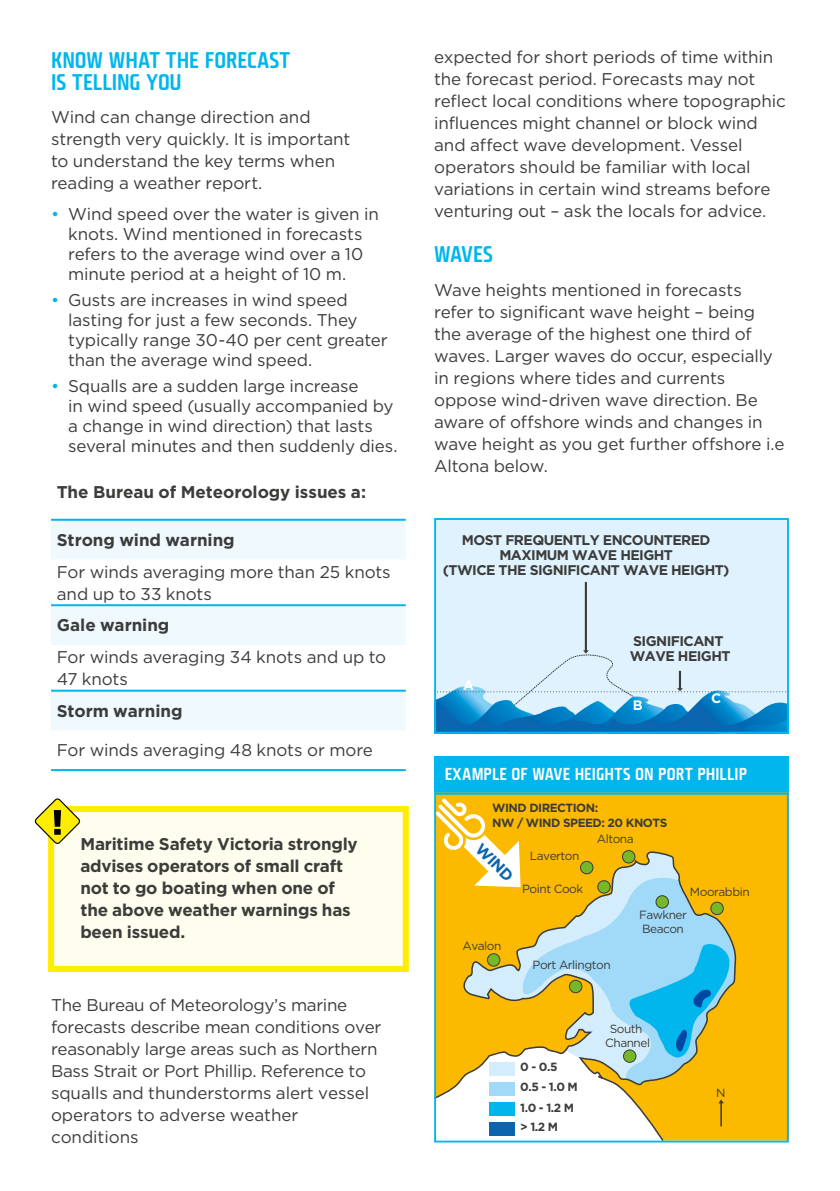
<style>
.page{position:relative;width:840px;height:1191px;background:#fff}
.page>*{position:absolute;margin:0;border:0;box-sizing:border-box;transform-origin:0 0}
.t1{font:22px/22px "Fishmonger CS";color:#00b6ed}
.t2{font:17px/22px "Gotham";letter-spacing:-.005em;color:#3c3c3b}
.t3{font:700 17px/22px "Gotham";letter-spacing:-.01em;color:#3c3c3b}
.t4{font:16.8px "Fishmonger CS";letter-spacing:.01em;color:#fff}
.t5{font:700 15.8px "Gotham";color:#0c64af}
.t6{font:700 14px/15px "Gotham";letter-spacing:-.04em;color:#3c3c3b}
.t7{font:700 13.8px "Gotham";color:#fff}
.t8{font:11.8px/14.2px "Gotham";letter-spacing:-.04em;color:#3c3c3b}
.t9{font:700 11.8px/20.4px "Gotham";letter-spacing:-.04em;color:#3c3c3b}
.s1{color:#00b6ed}
</style>
<div class="page">
<svg style="left:48px;top:806px;width:361px;height:166px;background:#fffbd6"></svg>
<svg style="left:51px;top:521px;width:354px;height:209px;fill:#eff9fe"></svg>
<hr style="left:51px;top:519px;width:354px;height:2px;background:#00b6ed">
<hr style="left:51px;top:604px;width:354px;height:2px;background:#00b6ed">
<hr style="left:51px;top:689px;width:354px;height:2px;background:#00b6ed">
<hr style="left:51px;top:769px;width:354px;height:2px;background:#00b6ed">
<svg style="left:34px;top:798px;width:47px;height:46px"></svg>
<div style="left:434px;top:756px;width:354px;height:37px;background:#00b6ed"></div>
<div style="left:437px;top:796px;width:348px;height:343px;background:#fbba00"></div>
<svg style="left:437px;top:849px;width:299px;height:290px"></svg>
<svg style="left:437px;top:798px;width:83px;height:89px"></svg>
<div style="left:434px;top:793px;width:354px;height:349px;border:2px solid #00b6ed"></div>
<div style="left:434px;top:518px;width:354px;height:215px;background:#dff2fd"></div>
<svg style="left:434px;top:582px;width:354px;height:152px"></svg>
<div style="left:434px;top:518px;width:354px;height:215px;border:2px solid #00b6ed"></div>
<p class="t1" style="left:51px;top:47px;width:240px">KNOW WHAT THE FORECAST<br>IS TELLING YOU</p>
<p class="t2" style="left:51px;top:106px;width:300px">Wind can change direction and strength very quickly. It is important to understand the key terms when reading a weather report.</p>
<p class="t2" style="left:68px;top:204px;width:312px;line-height:20px;text-indent:-17px"><span class="s1">•</span> Wind speed over the water is given in knots. Wind mentioned in forecasts refers to the average wind over a 10 minute period at a height of 10 m.</p>
<p class="t2" style="left:68px;top:290px;width:321px;line-height:20px;text-indent:-17px"><span class="s1">•</span> Gusts are increases in wind speed lasting for just a few seconds. They typically range 30-40 per cent greater than the average wind speed.</p>
<p class="t2" style="left:68px;top:375px;width:331px;line-height:20px;text-indent:-17px"><span class="s1">•</span> Squalls are a sudden large increase<br>in wind speed (usually accompanied by a change in wind direction) that lasts several minutes and then suddenly dies.</p>
<p class="t3" style="left:57px;top:481px;width:310px">The Bureau of Meteorology issues a:</p>
<p class="t3" style="left:57px;top:528px;width:179px">Strong wind warning</p>
<p class="t2" style="left:57px;top:560px;width:335px">For winds averaging more than 25 knots and up to 33 knots</p>
<p class="t3" style="left:57px;top:614px;width:114px">Gale warning</p>
<p class="t2" style="left:57px;top:645px;width:331px">For winds averaging 34 knots and up to<br>47 knots</p>
<p class="t3" style="left:57px;top:699px;width:127px">Storm warning</p>
<p class="t2" style="left:57px;top:739px;width:317px">For winds averaging 48 knots or more</p>
<p class="t3" style="left:80px;top:832px;width:279px">Maritime Safety Victoria strongly advises operators of small craft not to go boating when one of the above weather warnings has been issued.</p>
<p class="t2" style="left:51px;top:993px;width:331px">The Bureau of Meteorology’s marine forecasts describe mean conditions over reasonably large areas such as Northern Bass Strait or Port Phillip. Reference to squalls and thunderstorms alert vessel operators to adverse weather conditions</p>
<p class="t2" style="left:434px;top:46px;width:353px">expected for short periods of time within the forecast period. Forecasts may not reflect local conditions where topographic influences might channel or block wind and affect wave development. Vessel operators should be familiar with local variations in certain wind streams before venturing out – ask the locals for advice.</p>
<p class="t1" style="left:434px;top:242px;width:60px">WAVES</p>
<p class="t2" style="left:434px;top:278px;width:352px">Wave heights mentioned in forecasts refer to significant wave height – being the average of the highest one third of waves. Larger waves do occur, especially in regions where tides and currents oppose wind-driven wave direction. Be aware of offshore winds and changes in wave height as you get further offshore i.e Altona below.</p>
<p class="t6" style="left:442px;top:532px;width:288px;text-align:center">MOST FREQUENTLY ENCOUNTERED<br>MAXIMUM WAVE HEIGHT<br>(TWICE THE SIGNIFICANT WAVE HEIGHT)</p>
<p class="t7" style="left:463px;top:677px;width:12px">A</p>
<p class="t6" style="left:629px;top:633px;width:102px">SIGNIFICANT<br>WAVE HEIGHT</p>
<p class="t7" style="left:632px;top:697px;width:11px">B</p>
<p class="t7" style="left:710px;top:690px;width:12px">C</p>
<p class="t4" style="left:444px;top:762px;width:303px">EXAMPLE OF WAVE HEIGHTS ON PORT PHILLIP</p>
<p class="t9" style="left:492px;top:801px;width:177px;line-height:14.2px">WIND DIRECTION:<br>NW / WIND SPEED: 20 KNOTS</p>
<p class="t5" style="left:484px;top:839px;width:48px;rotate:45deg">WIND</p>
<p class="t8" style="left:596px;top:832px;width:38px">Altona</p>
<p class="t8" style="left:529px;top:848px;width:51px">Laverton</p>
<p class="t8" style="left:522px;top:881px;width:62px">Point Cook</p>
<p class="t8" style="left:689px;top:885px;width:61px">Moorabbin</p>
<p class="t8" style="left:462px;top:938px;width:40px">Avalon</p>
<p class="t8" style="left:532px;top:957px;width:79px">Port Arlington</p>
<p class="t8" style="left:638px;top:907px;width:49px">Fawkner<br>Beacon</p>
<p class="t9" style="left:520px;top:1056px;width:59px">0 - 0.5<br>0.5 - 1.0 M<br>1.0 - 1.2 M</p>
<p class="t9" style="left:520px;top:1116px;width:39px">&gt; 1.2 M</p>
<p class="t8" style="left:605px;top:1021px;width:46px;text-align:center">South<br>Channel</p>
<p class="t8" style="left:715px;top:1085px;width:11px">N</p>
</div>
